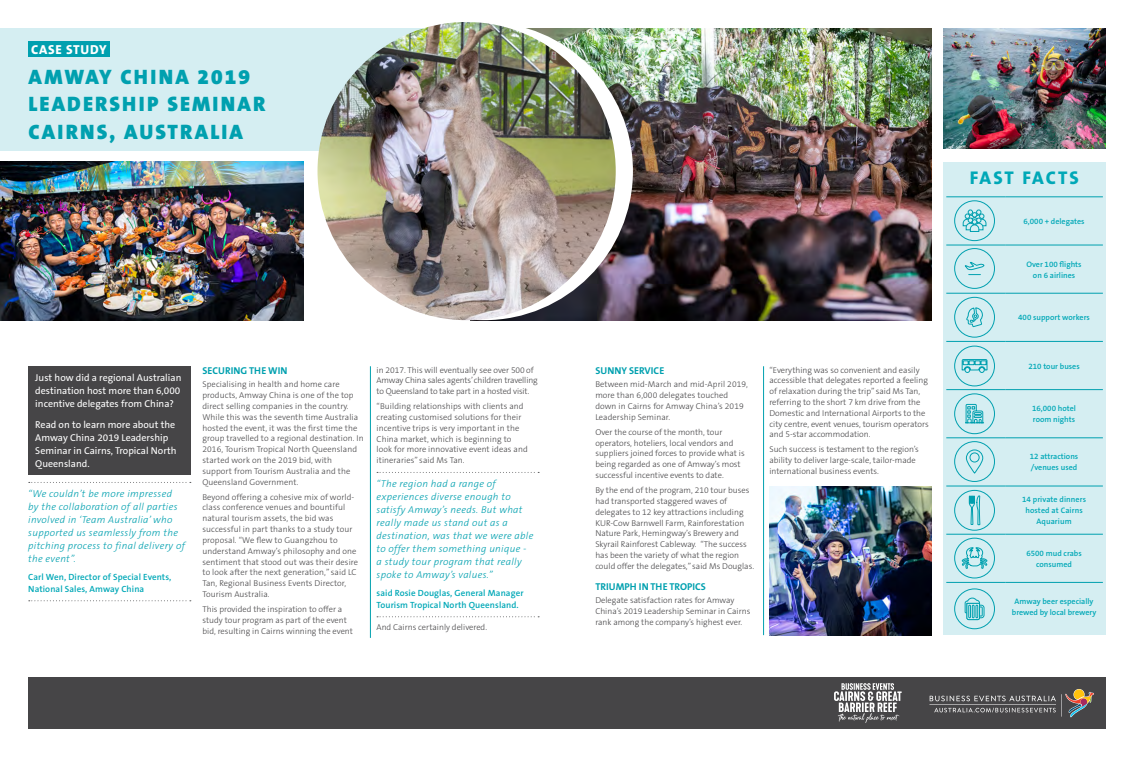
<style>
.page{position:relative;width:1134px;height:757px;background:#fff}
.page>*{position:absolute;margin:0;border:0;box-sizing:border-box;transform-origin:0 0}
.t1{font:900 21px/27.3px "The Sans B9";letter-spacing:.1em;color:#00a0af}
.t2{font:800 18.5px "The Sans B8";letter-spacing:.1em;color:#00a8b7}
.t3{font:800 13.1px "The Sans B8";letter-spacing:.055em;color:#fff}
.t4{font:italic 300 10px/13px "The Sans B3";letter-spacing:.03em;color:#00a0af}
.t5{font:10px/13px "The Sans B5 Plain";color:#fff;text-align:justify}
.t6{font:700 10px "The Sans B7";color:#00a0af}
.t7{font:600 9px/12px "The Sans B6";letter-spacing:.01em;color:#00a8b7}
.t8{font:300 8.5px/10.8px "The Sans B3";color:#464547}
.t9{font:600 8px/11px "The Sans B6";color:#00a8b7;text-align:center}
</style>
<div class="page">
<div style="left:0;top:28px;width:567px;height:123px;background:#d5eef2"></div>
<img style="left:943px;top:28px;width:163px;height:121px">
<div style="left:28px;top:677px;width:1078px;height:52px;background:#464547"></div>
<hr style="left:929px;top:704px;width:127px;height:1px;background:#fff">
<svg style="left:930px;top:689px;width:164px;height:28px"></svg>
<svg style="left:834px;top:683px;width:68px;height:40px"></svg>
<div style="left:943px;top:162px;width:162px;height:473px;background:#d5eef2"></div>
<hr style="left:946px;top:197px;width:59px;height:1px;background:#00a0af">
<hr style="left:1005px;top:197px;width:98px;height:1px;background:#00a0af">
<hr style="left:946px;top:245px;width:59px;height:1px;background:#00a0af">
<hr style="left:946px;top:293px;width:59px;height:1px;background:#00a0af">
<hr style="left:946px;top:341px;width:59px;height:1px;background:#00a0af">
<hr style="left:946px;top:389px;width:59px;height:1px;background:#00a0af">
<hr style="left:1005px;top:245px;width:98px;height:1px;background:#00a0af">
<hr style="left:1005px;top:293px;width:98px;height:1px;background:#00a0af">
<hr style="left:1005px;top:341px;width:98px;height:1px;background:#00a0af">
<hr style="left:1005px;top:389px;width:98px;height:1px;background:#00a0af">
<hr style="left:946px;top:438px;width:59px;height:1px;background:#00a0af">
<hr style="left:1005px;top:438px;width:98px;height:1px;background:#00a0af">
<hr style="left:946px;top:486px;width:59px;height:1px;background:#00a0af">
<hr style="left:946px;top:534px;width:59px;height:1px;background:#00a0af">
<hr style="left:946px;top:582px;width:59px;height:1px;background:#00a0af">
<hr style="left:1005px;top:486px;width:98px;height:1px;background:#00a0af">
<hr style="left:1005px;top:534px;width:98px;height:1px;background:#00a0af">
<hr style="left:1005px;top:582px;width:98px;height:1px;background:#00a0af">
<svg style="left:954px;top:248px;width:41px;height:41px"></svg>
<div style="left:954px;top:201px;width:41px;height:40px;border:1px solid #00a0af;border-radius:50%"></div>
<svg style="left:954px;top:297px;width:41px;height:41px"></svg>
<div style="left:954px;top:346px;width:41px;height:40px;border:1px solid #00a0af;border-radius:50%"></div>
<div style="left:954px;top:394px;width:41px;height:40px;border:1px solid #00a0af;border-radius:50%"></div>
<div style="left:954px;top:441px;width:41px;height:41px;border:1px solid #00a0af;border-radius:50%"></div>
<div style="left:954px;top:490px;width:41px;height:40px;border:1px solid #00a0af;border-radius:50%"></div>
<div style="left:954px;top:538px;width:41px;height:40px;border:1px solid #00a0af;border-radius:50%"></div>
<div style="left:954px;top:589px;width:41px;height:40px;border:1px solid #00a0af;border-radius:50%"></div>
<svg style="left:962px;top:359px;width:25px;height:14px"></svg>
<svg style="left:965px;top:404px;width:19px;height:19px"></svg>
<svg style="left:962px;top:543px;width:26px;height:30px"></svg>
<svg style="left:969px;top:495px;width:11px;height:30px"></svg>
<svg style="left:963px;top:210px;width:23px;height:22px"></svg>
<svg style="left:966px;top:449px;width:17px;height:25px"></svg>
<svg style="left:965px;top:597px;width:19px;height:23px"></svg>
<img style="left:496px;top:28px;width:435px;height:292px">
<div style="left:335px;top:22px;width:298px;height:298px;background:#fff;border-radius:50%"></div>
<img style="left:0;top:161px;width:303px;height:159px">
<img style="left:317px;top:22px;width:299px;height:298px;border-radius:149px">
<div style="left:28px;top:41px;width:82px;height:15px;background:#00a0af"></div>
<img style="left:769px;top:486px;width:162px;height:149px">
<svg style="left:377px;top:472px;width:162px;height:1px"></svg>
<svg style="left:377px;top:616px;width:162px;height:1px"></svg>
<div style="left:28px;top:366px;width:162px;height:108px;background:#464547"></div>
<svg style="left:29px;top:482px;width:162px;height:1px"></svg>
<svg style="left:29px;top:600px;width:162px;height:1px"></svg>
<hr style="left:370px;top:366px;width:1px;height:272px;background:#00a0af">
<hr style="left:763px;top:366px;width:1px;height:269px;background:#00a0af">
<h3 class="t3" style="left:31px;top:42px;width:77px">CASE STUDY</h3>
<h1 class="t1" style="left:28px;top:64px;width:238px">AMWAY CHINA 2019<br>LEADERSHIP SEMINAR<br>CAIRNS, AUSTRALIA</h1>
<p class="t5" style="left:35px;top:371px;width:148px">Just how did a regional Australian destination host more than 6,000 incentive delegates from China?</p>
<p class="t5" style="left:35px;top:419px;width:143px;text-align:left">Read on to learn more about the<br>Amway China 2019 Leadership<br>Seminar in Cairns, Tropical North<br>Queensland.</p>
<p class="t4" style="left:28px;top:488px;width:158px">“We couldn’t be more impressed<br>by the collaboration of all parties involved in ‘Team Australia’ who supported us seamlessly from the pitching process to final delivery of the event”.</p>
<p class="t7" style="left:28px;top:571px;width:145px">Carl Wen, Director of Special Events,<br>National Sales, Amway China</p>
<p class="t6" style="left:202px;top:365px;width:87px">SECURING THE WIN</p>
<p class="t8" style="left:202px;top:379px;width:163px">Specialising in health and home care products, Amway China is one of the top direct selling companies in the country.<br>While this was the seventh time Australia hosted the event, it was the first time the group travelled to a regional destination. In 2016, Tourism Tropical North Queensland started work on the 2019 bid, with<br>support from Tourism Australia and the Queensland Government.</p>
<p class="t8" style="left:202px;top:492px;width:157px">Beyond offering a cohesive mix of world&shy;class conference venues and bountiful natural tourism assets, the bid was successful in part thanks to a study tour proposal. “We flew to Guangzhou to understand Amway’s philosophy and one sentiment that stood out was their desire to look after the next generation,” said LC Tan, Regional Business Events Director, Tourism Australia.</p>
<p class="t8" style="left:202px;top:604px;width:152px">This provided the inspiration to offer a study tour program as part of the event bid, resulting in Cairns winning the event</p>
<p class="t8" style="left:377px;top:365px;width:163px">in 2017. This will eventually see over 500 of<br>Amway China sales agents’ children travelling to Queensland to take part in a hosted visit.</p>
<p class="t8" style="left:377px;top:401px;width:153px">“Building relationships with clients and creating customised solutions for their incentive trips is very important in the China market, which is beginning to look for more innovative event ideas and itineraries” said Ms Tan.</p>
<p class="t4" style="left:377px;top:478px;width:158px">“The region had a range of experiences diverse enough to satisfy Amway’s needs. But what really made us stand out as a destination, was that we were able to offer them something unique - a study tour program that really spoke to Amway’s values.”</p>
<p class="t7" style="left:377px;top:587px;width:148px">said Rosie Douglas, General Manager<br>Tourism Tropical North Queensland.</p>
<p class="t8" style="left:377px;top:621px;width:112px">And Cairns certainly delivered.</p>
<p class="t6" style="left:595px;top:365px;width:70px">SUNNY SERVICE</p>
<p class="t8" style="left:595px;top:379px;width:154px">Between mid-March and mid-April 2019, more than 6,000 delegates touched down in Cairns for Amway China’s 2019<br>Leadership Seminar.</p>
<p class="t8" style="left:595px;top:427px;width:151px">Over the course of the month, tour operators, hoteliers, local vendors and suppliers joined forces to provide what is being regarded as one of Amway’s most successful incentive events to date.</p>
<p class="t8" style="left:595px;top:485px;width:160px">By the end of the program, 210 tour buses had transported staggered waves of delegates to 12 key attractions including KUR-Cow Barnwell Farm, Rainforestation Nature Park, Hemingway’s Brewery and Skyrail Rainforest Cableway. “The success has been the variety of what the region could offer the delegates,” said Ms Douglas.</p>
<p class="t6" style="left:595px;top:581px;width:112px">TRIUMPH IN THE TROPICS</p>
<p class="t8" style="left:595px;top:595px;width:157px">Delegate satisfaction rates for Amway<br>China’s 2019 Leadership Seminar in Cairns rank among the company’s highest ever.</p>
<p class="t8" style="left:769px;top:365px;width:161px">“Everything was so convenient and easily accessible that delegates reported a feeling of relaxation during the trip” said Ms Tan, referring to the short 7 km drive from the Domestic and International Airports to the city centre, event venues, tourism operators and 5-star accommodation.</p>
<p class="t8" style="left:769px;top:444px;width:151px">Such success is testament to the region’s ability to deliver large-scale, tailor-made international business events.</p>
<h2 class="t2" style="left:970px;top:168px;width:111px">FAST FACTS</h2>
<p class="t9" style="left:1023px;top:216px;width:63px">6,000 + delegates</p>
<p class="t9" style="left:1026px;top:259px;width:57px">Over 100 flights on 6 airlines</p>
<p class="t9" style="left:1018px;top:312px;width:73px">400 support workers</p>
<p class="t9" style="left:1028px;top:361px;width:53px">210 tour buses</p>
<p class="t9" style="left:1032px;top:403px;width:45px;text-align:left">16,000 hotel room nights</p>
<p class="t9" style="left:1030px;top:451px;width:50px;text-align:left">12 attractions /venues used</p>
<p class="t9" style="left:1022px;top:494px;width:66px">14 private dinners hosted at Cairns<br>Aquarium</p>
<p class="t9" style="left:1026px;top:548px;width:57px">6500 mud crabs consumed</p>
<p class="t9" style="left:1012px;top:596px;width:86px">Amway beer especially brewed by local brewery</p>
</div>
